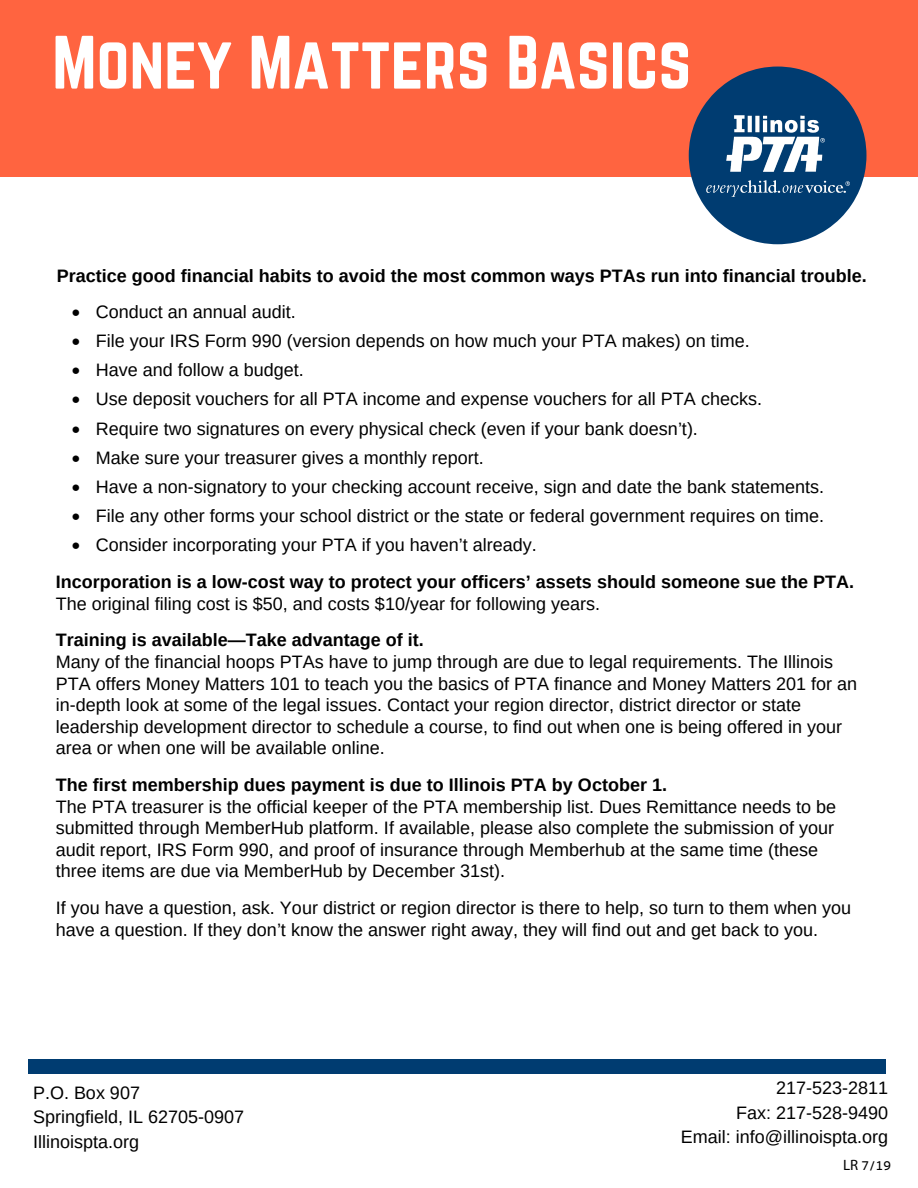
<style>
.page{position:relative;width:918px;height:1188px;background:#fff}
.page>*{position:absolute;margin:0;border:0;box-sizing:border-box;transform-origin:0 0}
.t1{font:66px "Norwester";color:#fff}
.t2{font:18px/21.6px "Arimo";color:#000}
.t3{font:700 18px/37.2px "Arimo";color:#000}
.t4{font:15px "Myriad Hebrew";color:#000}
.s1{font-weight:400}
</style>
<div class="page">
<div style="left:0;top:0;width:918px;height:176px;background:#ff6440"></div>
<svg style="left:689px;top:67px;width:177px;height:177px"></svg>
<img style="left:706px;top:115px;width:143px;height:81px">
<div style="left:29px;top:1060px;width:857px;height:14px;background:#003c71"></div>
<h1 class="t1" style="left:52px;top:31px;width:641px">Money Matters Basics</h1>
<p class="t3" style="left:57px;top:257px;width:812px">Practice good financial habits to avoid the most common ways PTAs run into financial trouble.</p>
<p class="t2" style="left:72px;top:301px;width:226px">• Conduct an annual audit.</p>
<p class="t2" style="left:72px;top:330px;width:680px">• File your IRS Form 990 (version depends on how much your PTA makes) on time.</p>
<p class="t2" style="left:72px;top:360px;width:234px">• Have and follow a budget.</p>
<p class="t2" style="left:72px;top:389px;width:692px">• Use deposit vouchers for all PTA income and expense vouchers for all PTA checks.</p>
<p class="t2" style="left:72px;top:418px;width:628px">• Require two signatures on every physical check (even if your bank doesn’t).</p>
<p class="t2" style="left:72px;top:447px;width:414px">• Make sure your treasurer gives a monthly report.</p>
<p class="t2" style="left:72px;top:476px;width:754px">• Have a non-signatory to your checking account receive, sign and date the bank statements.</p>
<p class="t2" style="left:72px;top:505px;width:754px">• File any other forms your school district or the state or federal government requires on time.</p>
<p class="t3" style="left:56px;top:526px;width:800px;text-indent:16px">• <span class="s1">Consider incorporating your PTA if you haven’t already.<br></span>Incorporation is a low-cost way to protect your officers’ assets should someone sue the PTA.</p>
<p class="t2" style="left:56px;top:593px;width:546px">The original filing cost is $50, and costs $10/year for following years.</p>
<p class="t3" style="left:56px;top:622px;width:370px">Training is available—Take advantage of it.</p>
<p class="t2" style="left:56px;top:651px;width:803px">Many of the financial hoops PTAs have to jump through are due to legal requirements. The Illinois PTA offers Money Matters 101 to teach you the basics of PTA finance and Money Matters 201 for an in-depth look at some of the legal issues. Contact your region director, district director or state leadership development director to schedule a course, to find out when one is being offered in your area or when one will be available online.</p>
<p class="t3" style="left:56px;top:766px;width:613px">The first membership dues payment is due to Illinois PTA by October 1.</p>
<p class="t2" style="left:56px;top:796px;width:782px">The PTA treasurer is the official keeper of the PTA membership list. Dues Remittance needs to be submitted through MemberHub platform. If available, please also complete the submission of your audit report, IRS Form 990, and proof of insurance through Memberhub at the same time (these three items are due via MemberHub by December 31st).</p>
<p class="t2" style="left:56px;top:897px;width:797px">If you have a question, ask. Your district or region director is there to help, so turn to them when you have a question. If they don’t know the answer right away, they will find out and get back to you.</p>
<p class="t2" style="left:33px;top:1080px;width:213px;line-height:24.6px">P.O. Box 907<br>Springfield, IL 62705-0907<br>Illinoispta.org</p>
<p class="t2" style="left:681px;top:1076px;width:209px;line-height:24.3px;text-align:right">217-523-2811<br>Fax: 217-528-9490<br>Email: info@illinoispta.org</p>
<p class="t4" style="left:843px;top:1157px;width:49px">LR 7/19</p>
</div>
